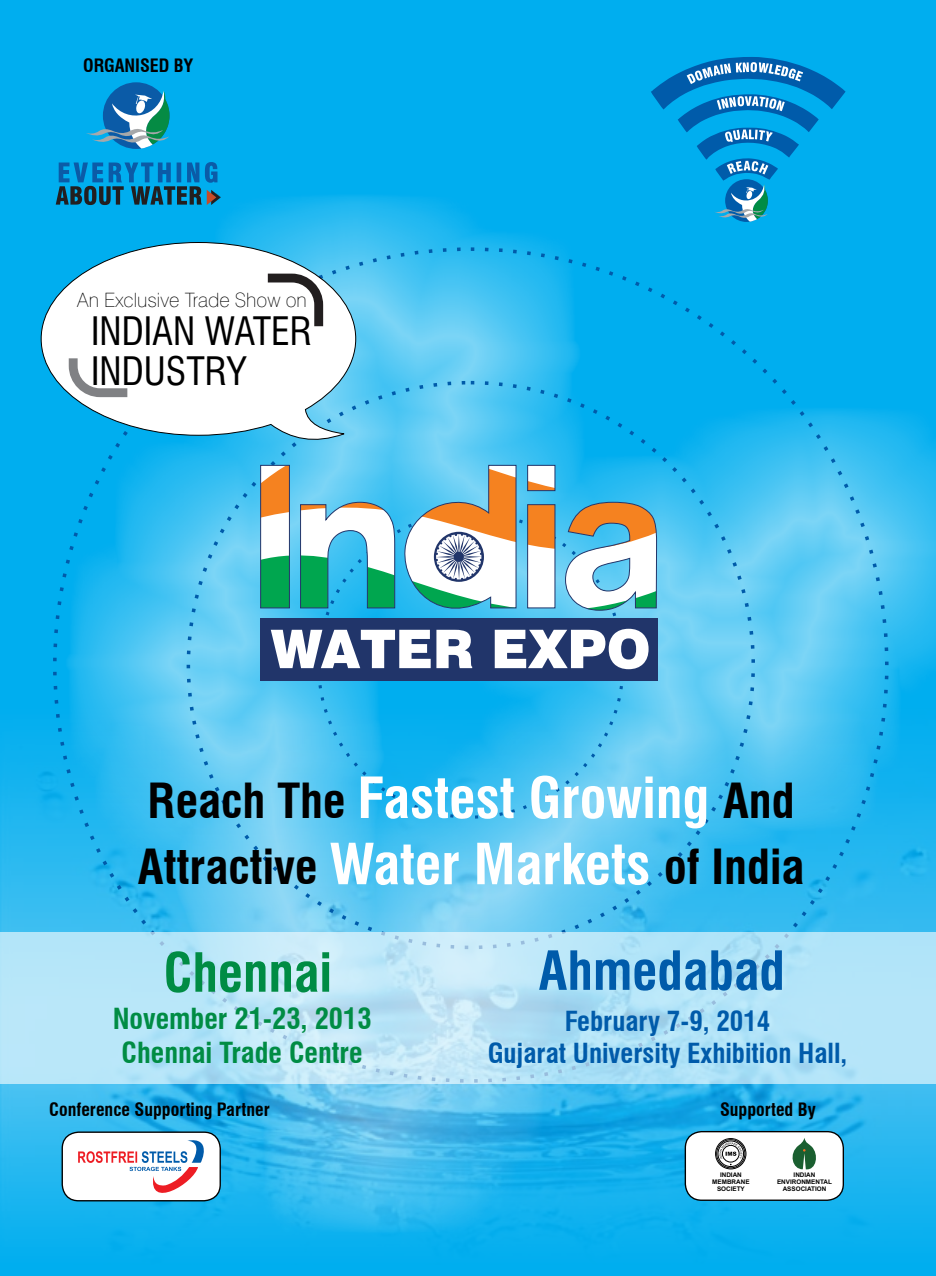
<style>
.page{position:relative;width:936px;height:1276px;background:#fff}
.page>*{position:absolute;margin:0;border:0;box-sizing:border-box;transform-origin:0 0}
.t1{font:700 condensed 55.2px "Swiss 721 BT";color:#fff}
.t2{font:700 condensed 52.5px "Swiss 721 BT";color:#005baa}
.t3{font:700 condensed 52.5px "Swiss 721 BT";color:#008c44}
.t4{font:700 condensed 47.25px "Swiss 721 BT";color:#000}
.t5{font:condensed 38.1px "Swiss 721 BT";color:#000}
.t6{font:700 condensed 28.35px/34px "Swiss 721 BT";color:#008c44;text-align:center}
.t7{font:700 condensed 27px/32.4px "Swiss 721 BT";color:#005baa;text-align:center}
.t8{font:100 19.8px "Swiss 721 BT";color:#000}
.t9{font:700 condensed 18px "Swiss 721 BT";color:#000}
.t10{font:700 6.3px/7.1px "Arial";color:#000;text-align:center}
.s1{font-size:47.25px;color:#000}
.s2{font-size:55.2px;color:#fff}
</style>
<div class="page">
<div style="left:0;top:0;width:935px;height:1276px;background:#00aeef"></div>
<div style="left:61px;top:187px;width:874px;height:1052px;background:#fff;opacity:.49"></div>
<img style="left:0;top:612px;width:935px;height:629px">
<svg style="left:260px;top:187px;width:397px;height:431px"></svg>
<svg style="left:434px;top:532px;width:50px;height:50px"></svg>
<svg style="left:435px;top:533px;width:47px;height:47px;background:#aeb5c8"></svg>
<div style="left:260px;top:618px;width:398px;height:62px;background:#21356a"></div>
<svg style="left:271px;top:629px;width:377px;height:40px"></svg>
<div style="left:103px;top:82px;width:66px;height:67px;background:#0b5ba7;border-radius:50%"></div>
<svg style="left:56px;top:162px;width:165px;height:43px"></svg>
<svg style="left:86px;top:91px;width:83px;height:57px"></svg>
<svg style="left:0;top:932px;width:935px;height:152px;background:#b7e4f7"></svg>
<svg style="left:650px;top:57px;width:195px;height:165px"></svg>
<div style="left:62px;top:1132px;width:158px;height:68px;background:#fff;border-radius:16px"></div>
<div style="left:62px;top:1131px;width:159px;height:70px;border:1px solid #000;border-radius:16px"></div>
<svg style="left:78px;top:1140px;width:126px;height:53px"></svg>
<div style="left:685px;top:1131px;width:158px;height:69px;background:#fff;border-radius:16px"></div>
<div style="left:684px;top:1131px;width:159px;height:70px;border:1px solid #000;border-radius:16px"></div>
<svg style="left:792px;top:1138px;width:24px;height:32px"></svg>
<div style="left:717px;top:1141px;width:26px;height:25px;border:1px solid #000;border-radius:50%"></div>
<div style="left:716px;top:1139px;width:28px;height:29px;border:1px solid #000;border-radius:50%"></div>
<div style="left:715px;top:1138px;width:31px;height:31px;border:1px solid #000;border-radius:50%"></div>
<svg style="left:719px;top:1142px;width:23px;height:23px"></svg>
<svg style="left:41px;top:242px;width:315px;height:197px;background:#c9ebf7"></svg>
<svg style="left:69px;top:358px;width:58px;height:39px;background:#d8d8d9"></svg>
<svg style="left:268px;top:274px;width:55px;height:52px;background:#c1c1c2"></svg>
<h3 class="t9" style="left:83px;top:55px;width:112px">ORGANISED BY</h3>
<h3 class="t8" style="left:77px;top:288px;width:231px">An Exclusive Trade Show on</h3>
<h3 class="t5" style="left:91px;top:310px;width:222px">INDIAN WATER</h3>
<h3 class="t5" style="left:91px;top:349px;width:157px">INDUSTRY</h3>
<h1 class="t1" style="left:147px;top:765px;width:648px"><span class="s1">Reach The</span> Fastest Growing <span class="s1">And</span></h1>
<h3 class="t4" style="left:138px;top:838px;width:668px">Attractive <span class="s2">Water Markets</span> of India</h3>
<h2 class="t3" style="left:164px;top:941px;width:170px">Chennai</h2>
<h2 class="t2" style="left:538px;top:939px;width:248px">Ahmedabad</h2>
<h3 class="t6" style="left:113px;top:1001px;width:260px">November 21-23, 2013<br>Chennai Trade Centre</h3>
<h3 class="t9" style="left:49px;top:1098px;width:222px">Conference Supporting Partner</h3>
<h3 class="t9" style="left:720px;top:1098px;width:97px">Supported By</h3>
<h3 class="t7" style="left:487px;top:1004px;width:361px">February 7-9, 2014<br>Gujarat University Exhibition Hall,</h3>
<p class="t10" style="left:712px;top:1171px;width:39px">INDIAN<br>MEMBRANE<br>SOCIETY</p>
<p class="t10" style="left:777px;top:1171px;width:56px">INDIAN<br>ENVIRONMENTAL<br>ASSOCIATION</p>
</div>
